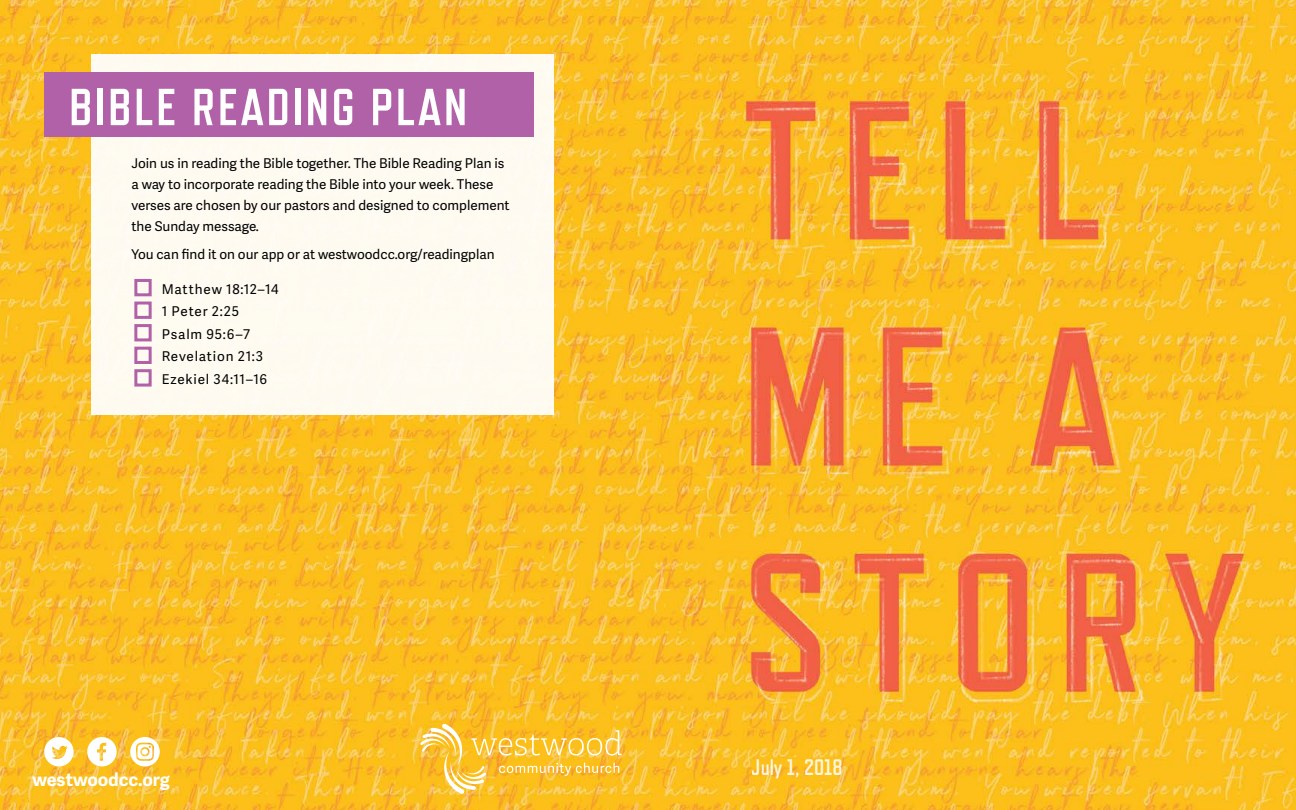
<style>
.page{position:relative;width:1296px;height:810px;background:#fff}
.page>*{position:absolute;margin:0;border:0;box-sizing:border-box;transform-origin:0 0}
.t1{font:700 51.9px "Refrigerator Deluxe";letter-spacing:.05em;color:#fff}
.t2{font:700 22.5px "Refrigerator Deluxe";color:#fff}
.t3{font:700 18px "Adelle Sans";letter-spacing:-.01em;color:#fff}
.t4{font:13.5px/21px "Adelle Sans";color:#000}
.t5{font:13.5px/22.5px "Adelle Sans";letter-spacing:.06em;color:#000}
</style>
<div class="page">
<img style="left:0;top:0;width:1296px;height:810px">
<svg style="left:420px;top:724px;width:202px;height:70px;background:#fac540"></svg>
<svg style="left:87px;top:737px;width:30px;height:29px"></svg>
<svg style="left:44px;top:737px;width:30px;height:29px"></svg>
<svg style="left:130px;top:737px;width:30px;height:30px"></svg>
<div style="left:92px;top:54px;width:462px;height:361px;background:#fefaf0"></div>
<div style="left:134px;top:347px;width:18px;height:17px;border:3px solid #b161a7"></div>
<div style="left:134px;top:324px;width:18px;height:17px;border:3px solid #b161a7"></div>
<div style="left:134px;top:302px;width:18px;height:17px;border:3px solid #b161a7"></div>
<div style="left:134px;top:279px;width:18px;height:17px;border:3px solid #b161a7"></div>
<div style="left:134px;top:369px;width:18px;height:18px;border:3px solid #b161a7"></div>
<div style="left:44px;top:72px;width:490px;height:65px;background:#b161a7"></div>
<h1 class="t1" style="left:69px;top:77px;width:400px">BIBLE READING PLAN</h1>
<p class="t4" style="left:131px;top:152px;width:380px">Join us in reading the Bible together. The Bible Reading Plan is a way to incorporate reading the Bible into your week. These verses are chosen by our pastors and designed to complement the Sunday message.</p>
<p class="t4" style="left:131px;top:243px;width:365px">You can find it on our app or at westwoodcc.org/readingplan</p>
<p class="t5" style="left:162px;top:277px;width:118px">Matthew 18:12–14<br>1 Peter 2:25<br>Psalm 95:6–7<br>Revelation 21:3<br>Ezekiel 34:11–16</p>
<h3 class="t3" style="left:33px;top:767px;width:139px">westwoodcc.org</h3>
<h2 class="t2" style="left:752px;top:754px;width:92px">July 1, 2018</h2>
</div>
